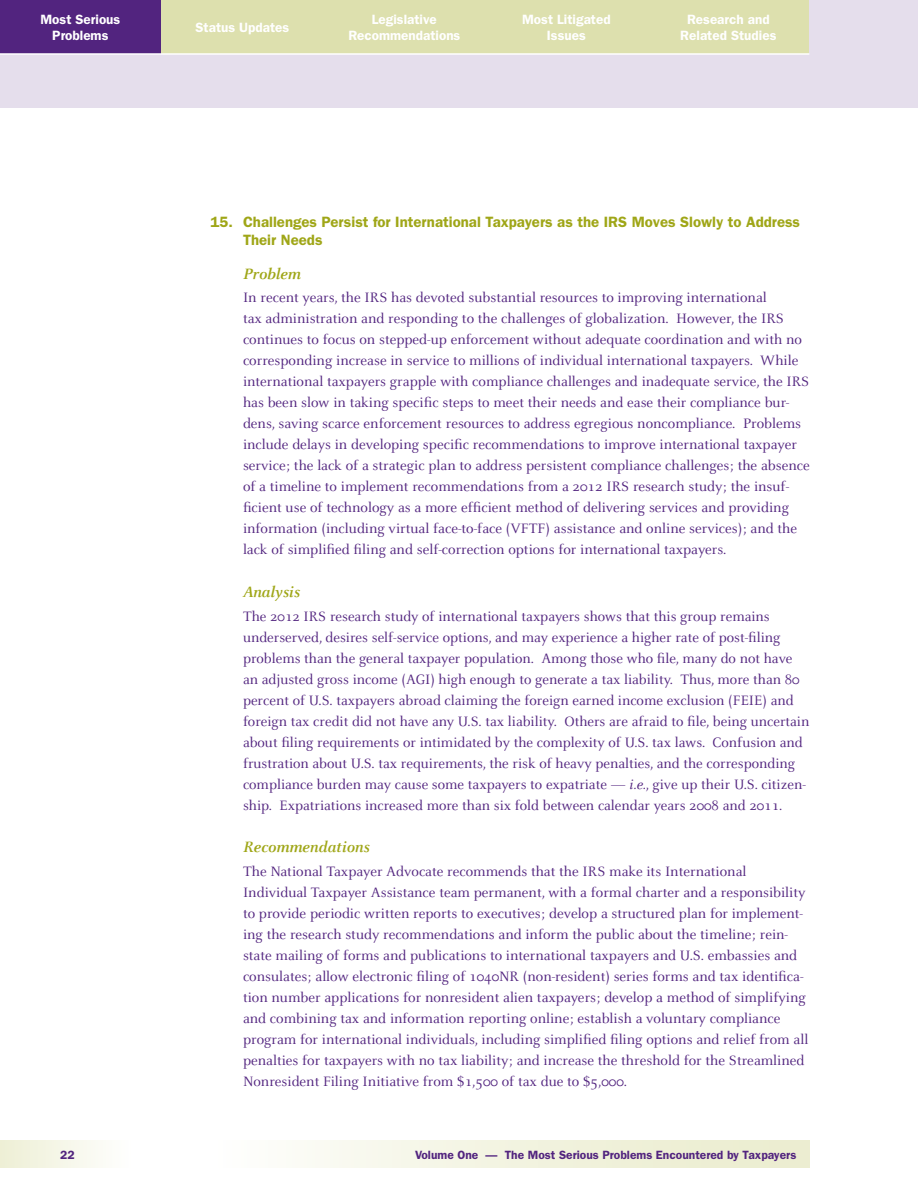
<style>
.page{position:relative;width:918px;height:1188px;background:#fff}
.page>*{position:absolute;margin:0;border:0;box-sizing:border-box;transform-origin:0 0}
.Subhead_3-italic{font:italic 700 16.5px "Celeste";color:#9fa617}
.Body_Text{font:15px/21px "Celeste";color:#52247f}
.t1{font:600 15px/18px "Franklin Gothic";color:#9fa617}
.t2{font:600 13.5px/16.5px "Franklin Gothic";color:#fff;text-align:center}
.t3{font:600 12px "Franklin Gothic";color:#52247f}
.s1{font-style:italic}
</style>
<div class="page">
<hr style="left:917px;top:0;width:1px;height:108px;background:#e5deec">
<div style="left:0;top:0;width:917px;height:108px;background:#e5deec"></div>
<div style="left:0;top:0;width:161px;height:54px;background:#52247f"></div>
<div style="left:161px;top:0;width:162px;height:54px;background:#dde0ae"></div>
<div style="left:323px;top:0;width:162px;height:54px;background:#dde0ae"></div>
<div style="left:647px;top:0;width:162px;height:54px;background:#dde0ae"></div>
<div style="left:485px;top:0;width:162px;height:54px;background:#dde0ae"></div>
<hr style="left:0;top:53px;width:809px;height:2px;background:#fff">
<svg style="left:304px;top:1141px;width:506px;height:27px;background:#f1f2de"></svg>
<div style="left:0;top:1141px;width:148px;height:27px;background:linear-gradient(to right,#eeefd5,#fff)"></div>
<p class="t2" style="left:40px;top:11px;width:81px">Most Serious<br>Problems</p>
<p class="t2" style="left:348px;top:11px;width:114px">Legislative<br>Recommendations</p>
<p class="t2" style="left:522px;top:11px;width:90px">Most Litigated<br>Issues</p>
<p class="t2" style="left:680px;top:11px;width:98px">Research and<br>Related Studies</p>
<p class="t2" style="left:196px;top:19px;width:95px">Status Updates</p>
<p class="t3" style="left:60px;top:1148px;width:16px">22</p>
<p class="t1" style="left:243px;top:213px;width:559px;text-indent:-32px">15. Challenges Persist for International Taxpayers as the IRS Moves Slowly to Address<br>Their Needs</p>
<p class="Subhead_3-italic" style="left:243px;top:264px;width:59px">Problem</p>
<p class="Body_Text" style="left:243px;top:287px;width:568px">In recent years, the IRS has devoted substantial resources to improving international<br>tax administration and responding to the challenges of globalization. However, the IRS continues to focus on stepped-up enforcement without adequate coordination and with no corresponding increase in service to millions of individual international taxpayers. While international taxpayers grapple with compliance challenges and inadequate service, the IRS has been slow in taking specific steps to meet their needs and ease their compliance bur&shy;dens, saving scarce enforcement resources to address egregious noncompliance. Problems include delays in developing specific recommendations to improve international taxpayer service; the lack of a strategic plan to address persistent compliance challenges; the absence of a timeline to implement recommendations from a 2012 IRS research study; the insuf&shy;ficient use of technology as a more efficient method of delivering services and providing information (including virtual face-to-face (VFTF) assistance and online services); and the lack of simplified filing and self-correction options for international taxpayers.</p>
<p class="Subhead_3-italic" style="left:243px;top:583px;width:59px">Analysis</p>
<p class="Body_Text" style="left:243px;top:606px;width:568px">The 2012 IRS research study of international taxpayers shows that this group remains underserved, desires self-service options, and may experience a higher rate of post-filing problems than the general taxpayer population. Among those who file, many do not have an adjusted gross income (AGI) high enough to generate a tax liability. Thus, more than 80 percent of U.S. taxpayers abroad claiming the foreign earned income exclusion (FEIE) and foreign tax credit did not have any U.S. tax liability. Others are afraid to file, being uncertain about filing requirements or intimidated by the complexity of U.S. tax laws. Confusion and frustration about U.S. tax requirements, the risk of heavy penalties, and the corresponding compliance burden may cause some taxpayers to expatriate — <span class="s1">i.e.</span>, give up their U.S. citizen&shy;ship. Expatriations increased more than six fold between calendar years 2008 and 2011.</p>
<p class="Subhead_3-italic" style="left:243px;top:838px;width:128px">Recommendations</p>
<p class="Body_Text" style="left:243px;top:861px;width:567px">The National Taxpayer Advocate recommends that the IRS make its International Individual Taxpayer Assistance team permanent, with a formal charter and a responsibility to provide periodic written reports to executives; develop a structured plan for implement&shy;ing the research study recommendations and inform the public about the timeline; rein&shy;state mailing of forms and publications to international taxpayers and U.S. embassies and consulates; allow electronic filing of 1040NR (non-resident) series forms and tax identifica&shy;tion number applications for nonresident alien taxpayers; develop a method of simplifying and combining tax and information reporting online; establish a voluntary compliance program for international individuals, including simplified filing options and relief from all penalties for taxpayers with no tax liability; and increase the threshold for the Streamlined Nonresident Filing Initiative from $1,500 of tax due to $5,000.</p>
<p class="t3" style="left:415px;top:1148px;width:383px">Volume One — The Most Serious Problems Encountered by Taxpayers</p>
</div>
